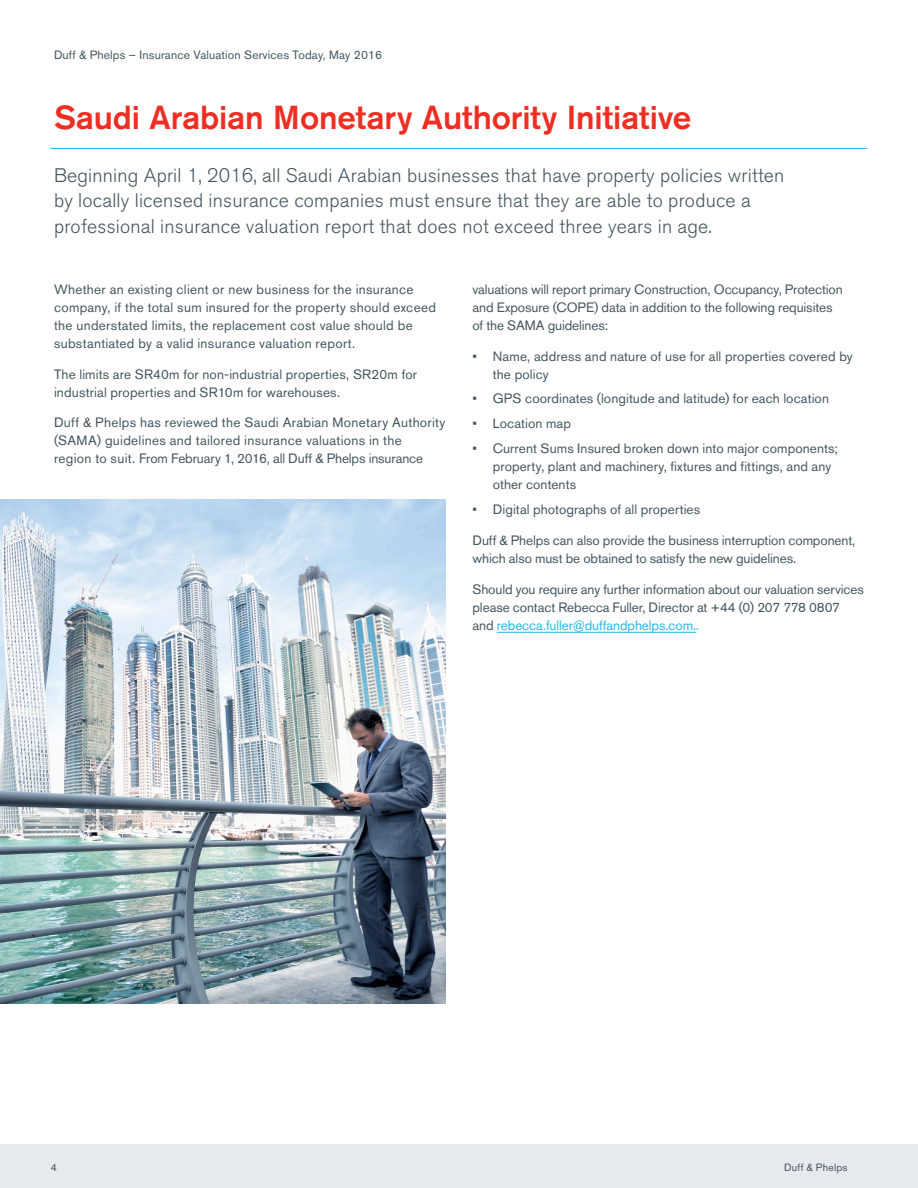
<style>
.page{position:relative;width:918px;height:1188px;background:#fff}
.page>*{position:absolute;margin:0;border:0;box-sizing:border-box;transform-origin:0 0}
.t1{font:500 33px "Akzidenz Grotesk BQ";letter-spacing:-.005em;color:#ee2e22}
.web_address{font:300 19.5px/25.5px "Akzidenz Grotesk BQ";letter-spacing:.01em;color:#45555f}
.Body_Text{font:13.5px/18px "Akzidenz Grotesk BQ";letter-spacing:.005em;color:#45555f}
.t2{font:12px "Akzidenz Grotesk BQ";letter-spacing:.01em;color:#45555f}
.Body_Text-2{font:10.5px "Akzidenz Grotesk BQ";letter-spacing:.02em;color:#45555f}
.s1{color:#26b6ea}
</style>
<div class="page">
<div style="left:0;top:1145px;width:918px;height:43px;background:#e6e9ed"></div>
<hr style="left:497px;top:632px;width:199px;height:1px;background:#26b6ea">
<hr style="left:51px;top:148px;width:816px;height:1px;background:#26b6ea">
<img style="left:0;top:500px;width:446px;height:504px">
<p class="t2" style="left:54px;top:48px;width:330px">Duff &amp; Phelps – Insurance Valuation Services Today, May 2016</p>
<p class="t1" style="left:54px;top:97px;width:639px">Saudi Arabian Monetary Authority Initiative</p>
<p class="web_address" style="left:54px;top:163px;width:732px">Beginning April 1, 2016, all Saudi Arabian businesses that have property policies written by locally licensed insurance companies must ensure that they are able to produce a professional insurance valuation report that does not exceed three years in age.</p>
<p class="Body_Text" style="left:54px;top:280px;width:384px">Whether an existing client or new business for the insurance company, if the total sum insured for the property should exceed the understated limits, the replacement cost value should be substantiated by a valid insurance valuation report.</p>
<p class="Body_Text" style="left:54px;top:365px;width:365px">The limits are SR40m for non-industrial properties, SR20m for industrial properties and SR10m for warehouses.</p>
<p class="Body_Text" style="left:54px;top:414px;width:393px">Duff &amp; Phelps has reviewed the Saudi Arabian Monetary Authority (SAMA) guidelines and tailored insurance valuations in the<br>region to suit. From February 1, 2016, all Duff &amp; Phelps insurance</p>
<p class="Body_Text" style="left:472px;top:280px;width:372px">valuations will report primary Construction, Occupancy, Protection and Exposure (COPE) data in addition to the following requisites of the SAMA guidelines:</p>
<p class="Body_Text" style="left:493px;top:347px;width:362px;text-indent:-20px">• Name, address and nature of use for all properties covered by the policy</p>
<p class="Body_Text" style="left:472px;top:390px;width:358px">• GPS coordinates (longitude and latitude) for each location</p>
<p class="Body_Text" style="left:472px;top:414px;width:100px">• Location map</p>
<p class="Body_Text" style="left:493px;top:439px;width:347px;text-indent:-20px">• Current Sums Insured broken down into major components; property, plant and machinery, fixtures and fittings, and any other contents</p>
<p class="Body_Text" style="left:472px;top:500px;width:229px">• Digital photographs of all properties</p>
<p class="Body_Text" style="left:472px;top:531px;width:384px">Duff &amp; Phelps can also provide the business interruption component, which also must be obtained to satisfy the new guidelines.</p>
<p class="Body_Text" style="left:472px;top:580px;width:393px">Should you require any further information about our valuation services please contact Rebecca Fuller, Director at +44 (0) 207 778 0807 and <span class="s1">rebecca.fuller@duffandphelps.com..</span></p>
<p class="Body_Text-2" style="left:51px;top:1162px;width:8px">4</p>
<p class="Body_Text-2" style="left:784px;top:1162px;width:65px">Duff &amp; Phelps</p>
</div>
